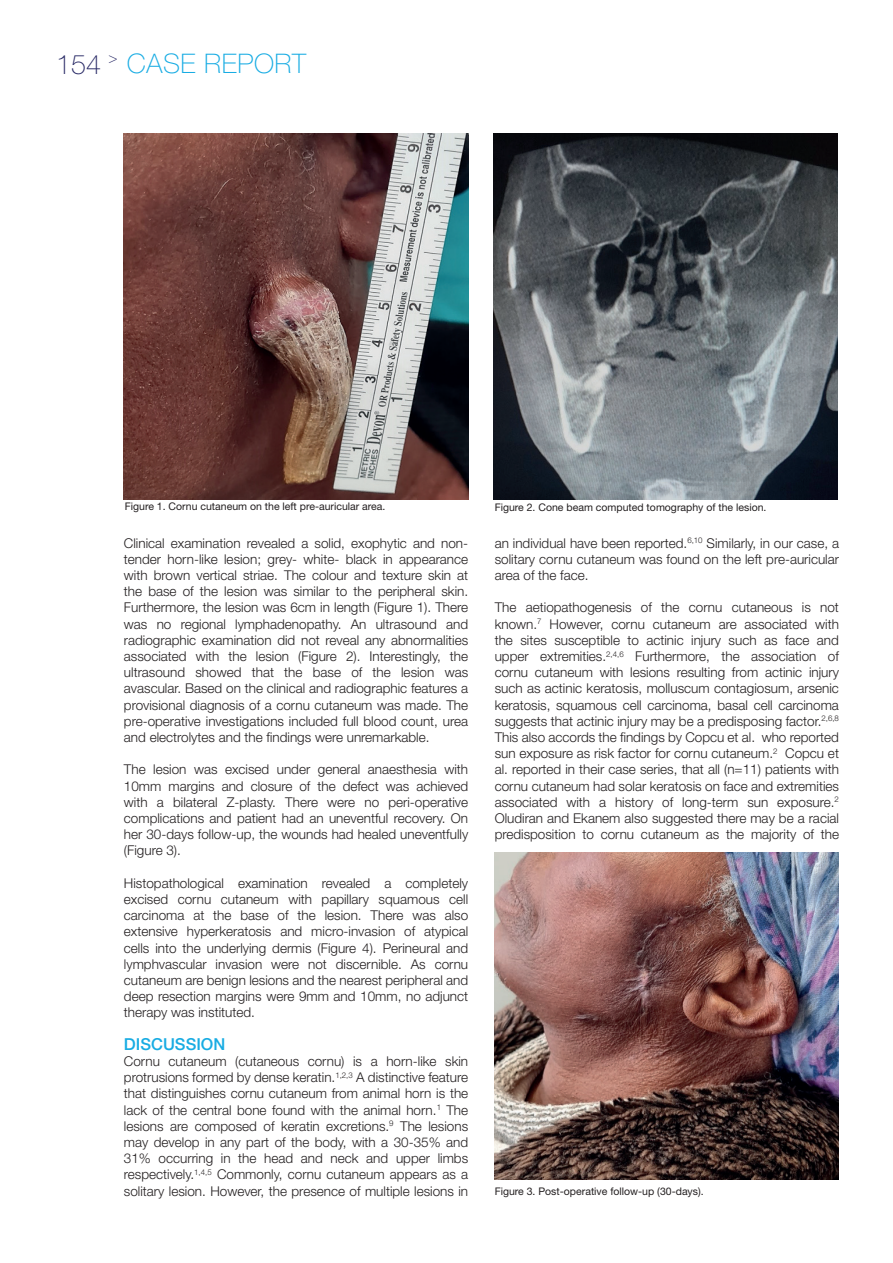
<style>
.page{position:relative;width:893px;height:1263px;background:#fff}
.page>*{position:absolute;margin:0;border:0;box-sizing:border-box;transform-origin:0 0}
.t1{font:100 27px "Helvetica Neue LT Std";letter-spacing:.02em;color:#18ace3}
.t2{font:500 16.5px "Helvetica Neue LT Std";color:#18ace3}
.t3{font:100 15px "Helvetica Neue LT Std";color:#292a66}
.t4{font:300 13.5px/16.2px "Helvetica Neue LT Std";color:#231f20;text-align:justify}
.t5{font:10.5px "Helvetica Neue LT Std";color:#231f20}
.s1{color:#292a66}
</style>
<div class="page">
<img style="left:124px;top:134px;width:344px;height:365px">
<img style="left:494px;top:134px;width:344px;height:365px">
<img style="left:495px;top:853px;width:344px;height:326px">
<h1 class="t1" style="left:56px;top:48px;width:252px"><span class="s1">154</span> CASE REPORT</h1>
<p class="t3" style="left:109px;top:50px;width:10px">&gt;</p>
<p class="t5" style="left:125px;top:500px;width:262px">Figure 1. Cornu cutaneum on the left pre-auricular area.</p>
<p class="t5" style="left:495px;top:501px;width:273px">Figure 2. Cone beam computed tomography of the lesion.</p>
<p class="t4" style="left:124px;top:534px;width:346px">Clinical examination revealed a solid, exophytic and non&shy;tender horn-like lesion; grey- white- black in appearance with brown vertical striae. The colour and texture skin at the base of the lesion was similar to the peripheral skin.<br>Furthermore, the lesion was 6cm in length (Figure 1). There was no regional lymphadenopathy. An ultrasound and radiographic examination did not reveal any abnormalities associated with the lesion (Figure 2). Interestingly, the ultrasound showed that the base of the lesion was avascular. Based on the clinical and radiographic features a provisional diagnosis of a cornu cutaneum was made. The pre-operative investigations included full blood count, urea and electrolytes and the findings were unremarkable.</p>
<p class="t4" style="left:124px;top:761px;width:346px">The lesion was excised under general anaesthesia with 10mm margins and closure of the defect was achieved with a bilateral Z-plasty. There were no peri-operative complications and patient had an uneventful recovery. On her 30-days follow-up, the wounds had healed uneventfully (Figure 3).</p>
<p class="t4" style="left:124px;top:875px;width:346px">Histopathological examination revealed a completely excised cornu cutaneum with papillary squamous cell carcinoma at the base of the lesion. There was also extensive hyperkeratosis and micro-invasion of atypical cells into the underlying dermis (Figure 4). Perineural and lymphvascular invasion were not discernible. As cornu cutaneum are benign lesions and the nearest peripheral and deep resection margins were 9mm and 10mm, no adjunct therapy was instituted.</p>
<p class="t2" style="left:124px;top:1034px;width:103px">DISCUSSION</p>
<p class="t4" style="left:124px;top:1053px;width:346px">Cornu cutaneum (cutaneous cornu) is a horn-like skin protrusions formed by dense keratin.<sup>1,2,3</sup> A distinctive feature that distinguishes cornu cutaneum from animal horn is the lack of the central bone found with the animal horn.<sup>1</sup> The lesions are composed of keratin excretions.<sup>9</sup> The lesions may develop in any part of the body, with a 30-35% and 31% occurring in the head and neck and upper limbs respectively.<sup>1,4,5</sup> Commonly, cornu cutaneum appears as a solitary lesion. However, the presence of multiple lesions in</p>
<p class="t4" style="left:495px;top:534px;width:346px">an individual have been reported.<sup>6,10</sup> Similarly, in our case, a solitary cornu cutaneum was found on the left pre-auricular area of the face.</p>
<p class="t4" style="left:495px;top:599px;width:346px">The aetiopathogenesis of the cornu cutaneous is not known.<sup>7</sup> However, cornu cutaneum are associated with the sites susceptible to actinic injury such as face and upper extremities.<sup>2,4,6</sup> Furthermore, the association of cornu cutaneum with lesions resulting from actinic injury such as actinic keratosis, molluscum contagiosum, arsenic keratosis, squamous cell carcinoma, basal cell carcinoma suggests that actinic injury may be a predisposing factor.<sup>2,6,8<br></sup>This also accords the findings by Copcu et al. who reported sun exposure as risk factor for cornu cutaneum.<sup>2</sup> Copcu et al. reported in their case series, that all (n=11) patients with cornu cutaneum had solar keratosis on face and extremities associated with a history of long-term sun exposure.<sup>2<br></sup>Oludiran and Ekanem also suggested there may be a racial predisposition to cornu cutaneum as the majority of the</p>
<p class="t5" style="left:495px;top:1185px;width:211px">Figure 3. Post-operative follow-up (30-days).</p>
</div>
